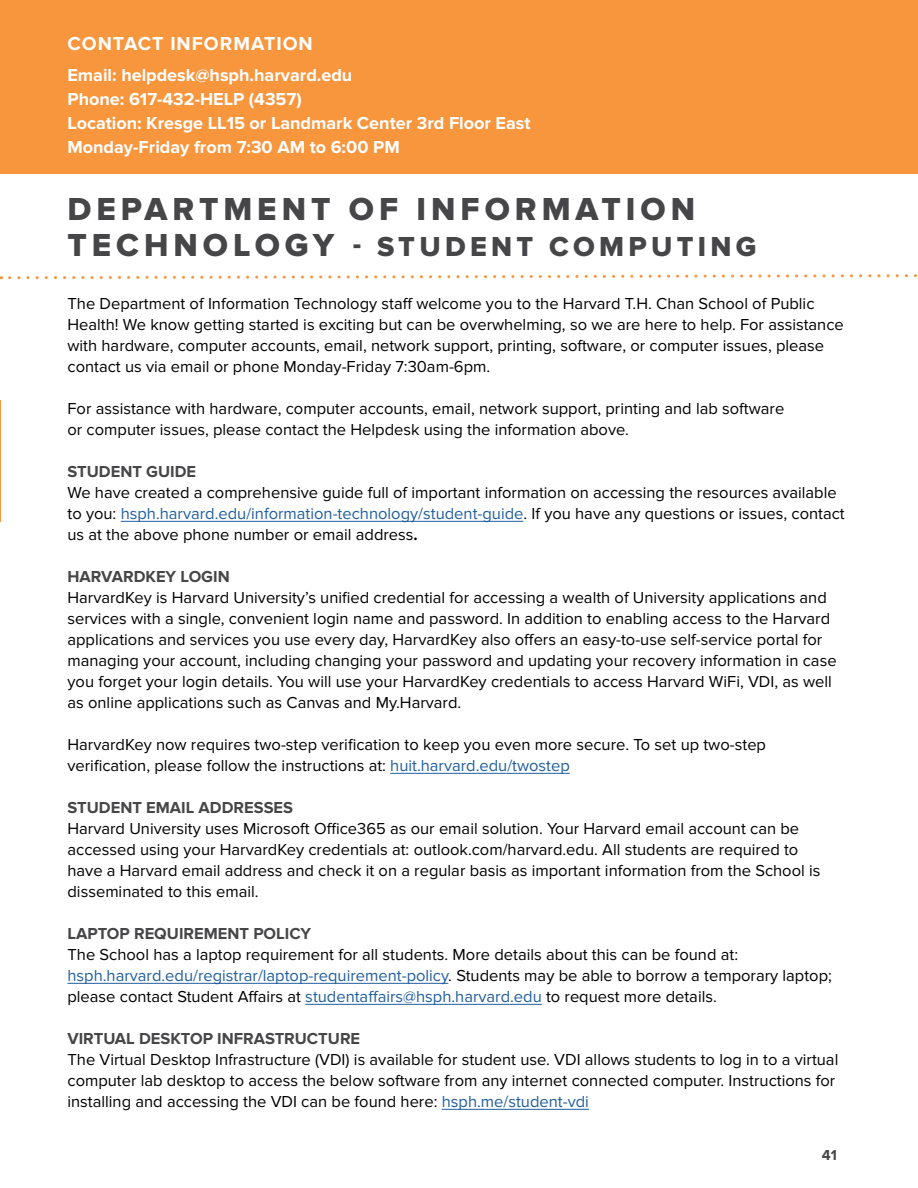
<style>
.page{position:relative;width:918px;height:1188px;background:#fff}
.page>*{position:absolute;margin:0;border:0;box-sizing:border-box;transform-origin:0 0}
.t1{font:33px "Proxima Nova Extrabld";letter-spacing:.15em;color:#464648}
.t2{font:28.5px "Proxima Nova Extrabld";letter-spacing:.15em;color:#464648}
.t3{font:700 19.5px "Proxima Nova";letter-spacing:.05em;color:#fff}
.t4{font:700 18px/24px "Proxima Nova";color:#fff}
.t5{font:16.5px/21px "Proxima Nova";color:#000}
.t6{font:700 16.5px "Proxima Nova";color:#464648}
.t7{font:700 15px "Proxima Nova";color:#464648}
.s1{font-size:33px}
.s2{color:#215e9e}
.s3{font-weight:700}
</style>
<div class="page">
<hr style="left:121px;top:521px;width:402px;height:1px;background:#215e9e">
<hr style="left:390px;top:773px;width:180px;height:1px;background:#215e9e">
<hr style="left:68px;top:983px;width:380px;height:1px;background:#215e9e">
<hr style="left:305px;top:1004px;width:237px;height:1px;background:#215e9e">
<hr style="left:442px;top:1109px;width:147px;height:1px;background:#215e9e">
<svg style="left:1px;top:274px;width:916px;height:6px"></svg>
<hr style="left:0;top:401px;width:1px;height:121px;background:#f8963e">
<div style="left:0;top:0;width:918px;height:174px;background:#f8963e"></div>
<p class="t3" style="left:68px;top:33px;width:247px">CONTACT INFORMATION</p>
<p class="t4" style="left:68px;top:63px;width:465px">Email: helpdesk@hsph.harvard.edu<br>Phone: 617-432-HELP (4357)<br>Location: Kresge LL15 or Landmark Center 3rd Floor East Monday-Friday from 7:30 AM to 6:00 PM</p>
<h1 class="t1" style="left:68px;top:190px;width:629px">DEPARTMENT OF INFORMATION</h1>
<h2 class="t2" style="left:68px;top:230px;width:690px"><span class="s1">TECHNOLOGY</span> - STUDENT COMPUTING</h2>
<p class="t5" style="left:68px;top:293px;width:778px">The Department of Information Technology staff welcome you to the Harvard T.H. Chan School of Public Health! We know getting started is exciting but can be overwhelming, so we are here to help. For assistance with hardware, computer accounts, email, network support, printing, software, or computer issues, please contact us via email or phone Monday-Friday 7:30am-6pm.</p>
<p class="t5" style="left:68px;top:398px;width:718px">For assistance with hardware, computer accounts, email, network support, printing and lab software or computer issues, please contact the Helpdesk using the information above.</p>
<p class="t6" style="left:68px;top:462px;width:130px">STUDENT GUIDE</p>
<p class="t5" style="left:68px;top:482px;width:779px">We have created a comprehensive guide full of important information on accessing the resources available to you: <span class="s2">hsph.harvard.edu/information-technology/student-guide</span>. If you have any questions or issues, contact us at the above phone number or email address<span class="s3">.</span></p>
<p class="t6" style="left:68px;top:567px;width:164px">HARVARDKEY LOGIN</p>
<p class="t5" style="left:68px;top:587px;width:771px">HarvardKey is Harvard University’s unified credential for accessing a wealth of University applications and services with a single, convenient login name and password. In addition to enabling access to the Harvard applications and services you use every day, HarvardKey also offers an easy-to-use self-service portal for managing your account, including changing your password and updating your recovery information in case you forget your login details. You will use your HarvardKey credentials to access Harvard WiFi, VDI, as well as online applications such as Canvas and My.Harvard.</p>
<p class="t5" style="left:68px;top:734px;width:700px">HarvardKey now requires two-step verification to keep you even more secure. To set up two-step verification, please follow the instructions at: <span class="s2">huit.harvard.edu/twostep</span></p>
<p class="t6" style="left:68px;top:798px;width:227px">STUDENT EMAIL ADDRESSES</p>
<p class="t5" style="left:68px;top:818px;width:755px">Harvard University uses Microsoft Office365 as our email solution. Your Harvard email account can be accessed using your HarvardKey credentials at: outlook.com/harvard.edu. All students are required to have a Harvard email address and check it on a regular basis as important information from the School is disseminated to this email.</p>
<p class="t6" style="left:68px;top:924px;width:245px">LAPTOP REQUIREMENT POLICY</p>
<p class="t5" style="left:68px;top:944px;width:766px">The School has a laptop requirement for all students. More details about this can be found at: <span class="s2">hsph.harvard.edu/registrar/laptop-requirement-policy</span>. Students may be able to borrow a temporary laptop; please contact Student Affairs at <span class="s2">studentaffairs@hsph.harvard.edu</span> to request more details.</p>
<p class="t6" style="left:68px;top:1029px;width:294px">VIRTUAL DESKTOP INFRASTRUCTURE</p>
<p class="t5" style="left:68px;top:1049px;width:772px">The Virtual Desktop Infrastructure (VDI) is available for student use. VDI allows students to log in to a virtual computer lab desktop to access the below software from any internet connected computer. Instructions for installing and accessing the VDI can be found here: <span class="s2">hsph.me/student-vdi</span></p>
<p class="t7" style="left:822px;top:1147px;width:17px">41</p>
</div>
